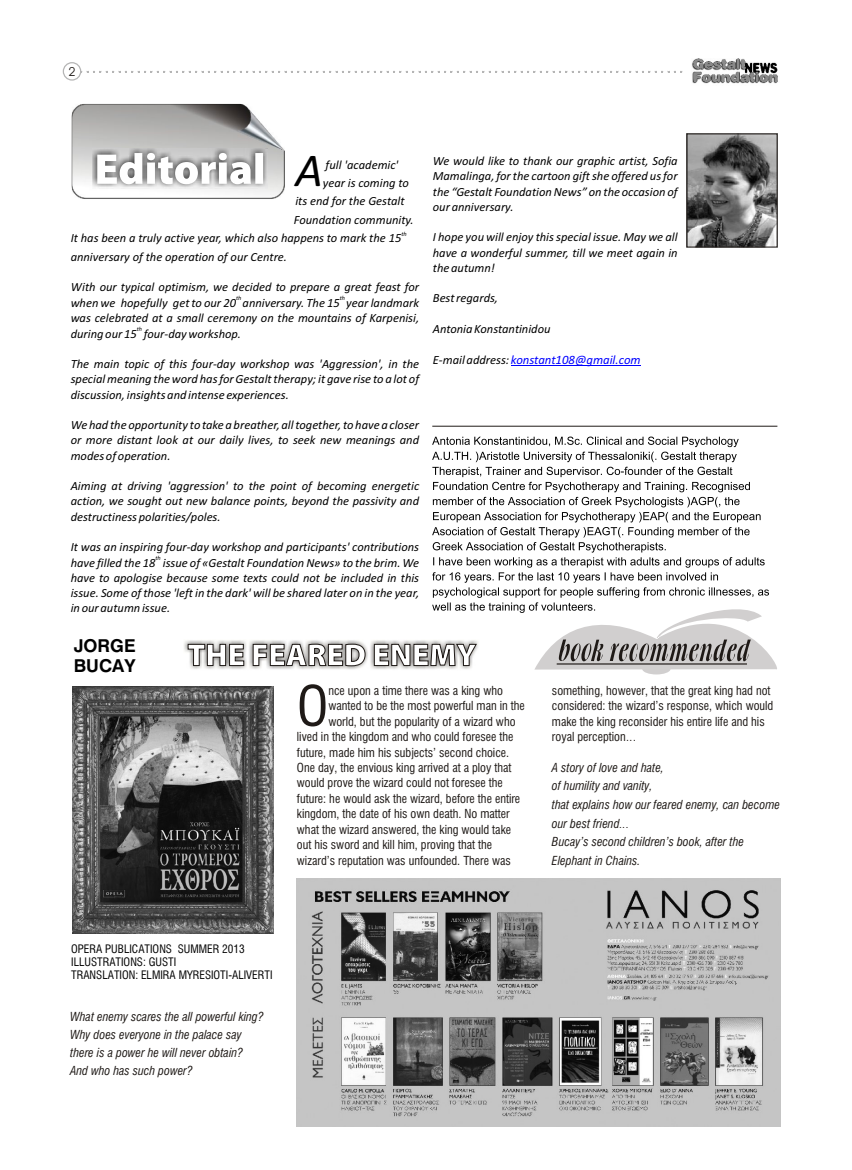
<style>
.page{position:relative;width:852px;height:1170px;background:#fff}
.page>*{position:absolute;margin:0;border:0;box-sizing:border-box;transform-origin:0 0}
.t1{font:55.25px "UB Helvetica Cond";color:#1f1a17}
.t2{font:italic 47.38px "Calibri";color:#000}
.t3{font:17.5px/20.8px "UB Helvetica,Bold";color:#000}
.t4{font:italic 12.75px "Calibri";color:#00f}
.t5{font:italic 12.5px/15.2px "Calibri";color:#000;text-align:justify}
.t6{font:12.5px/15.5px "UB Helvetica Cond";color:#1f1a17}
.t7{font:12.5px/18px "UB Helvetica Cond,Italic";color:#1f1a17}
.t8{font:12.5px "Avant Garde Bk BT";color:#1f1a17}
.t9{font:11.75px/13.2px "UB Helvetica Cond";color:#000}
.t10{font:italic 6.25px "Calibri";color:#000}
.s1{font-size:12.5px;color:#000}
</style>
<div class="page">
<img style="left:692px;top:58px;width:86px;height:26px">
<svg style="left:81px;top:71px;width:601px;height:1px"></svg>
<div style="left:63px;top:62px;width:18px;height:19px;border:1px solid #b5b5b5;border-radius:50%"></div>
<img style="left:686px;top:133px;width:91px;height:112px">
<div style="left:686px;top:134px;width:91px;height:113px;border:1px solid #1f1a17"></div>
<hr style="left:511px;top:365px;width:129px;height:1px;background:#00f">
<img style="left:72px;top:687px;width:202px;height:247px">
<img style="left:297px;top:879px;width:483px;height:248px">
<hr style="left:432px;top:426px;width:345px;height:1px;background:#1f1a17">
<img style="left:72px;top:104px;width:213px;height:95px">
<img style="left:92px;top:148px;width:176px;height:41px">
<svg style="left:97px;top:153px;width:166px;height:31px"></svg>
<svg style="left:187px;top:437px;width:590px;height:237px"></svg>
<p class="t8" style="left:69px;top:67px;width:9px">2</p>
<h2 class="t2" style="left:295px;top:150px;width:29px">A</h2>
<p class="t5" style="left:325px;top:158px;width:74px">full 'academic'</p>
<p class="t5" style="left:294px;top:175px;width:121px;line-height:18.2px;text-align:left;text-indent:29px">year is coming to its end for the Gestalt<br>Foundation community.</p>
<p class="t10" style="left:401px;top:231px;width:7px">th</p>
<p class="t5" style="left:71px;top:230px;width:332px;line-height:18.2px">It has been a truly active year, which also happens to mark the 15 anniversary of the operation of our Centre.</p>
<p class="t5" style="left:71px;top:280px;width:350px">With our typical optimism, we decided to prepare a great feast for</p>
<p class="t10" style="left:236px;top:296px;width:7px">th</p>
<p class="t10" style="left:339px;top:296px;width:7px">th</p>
<p class="t5" style="left:71px;top:296px;width:350px">when we hopefully get to our 20 anniversary. The 15 year landmark was celebrated at a small ceremony on the mountains of Karpenisi,</p>
<p class="t10" style="left:137px;top:327px;width:7px">th</p>
<p class="t5" style="left:71px;top:327px;width:172px">during our 15 four-day workshop.</p>
<p class="t5" style="left:71px;top:357px;width:350px">The main topic of this four-day workshop was 'Aggression', in the special meaning the word has for Gestalt therapy; it gave rise to a lot of discussion, insights and intense experiences.</p>
<p class="t5" style="left:71px;top:418px;width:350px">We had the opportunity to take a breather, all together, to have a closer or more distant look at our daily lives, to seek new meanings and modes of operation.</p>
<p class="t5" style="left:71px;top:479px;width:350px">Aiming at driving 'aggression' to the point of becoming energetic action, we sought out new balance points, beyond the passivity and destructiness polarities/poles.</p>
<p class="t5" style="left:71px;top:540px;width:350px">It was an inspiring four-day workshop and participants' contributions</p>
<p class="t10" style="left:155px;top:556px;width:7px">th</p>
<p class="t5" style="left:71px;top:556px;width:350px">have filled the 18 issue of «Gestalt Foundation News» to the brim. We have to apologise because some texts could not be included in this issue. Some of those 'left in the dark' will be shared later on in the year, in our autumn issue.</p>
<h3 class="t3" style="left:74px;top:637px;width:63px">JORGE<br>BUCAY</h3>
<p class="t5" style="left:432px;top:154px;width:246px">We would like to thank our graphic artist, Sofia Mamalinga, for the cartoon gift she offered us for the “Gestalt Foundation News” on the occasion of our anniversary.</p>
<p class="t5" style="left:432px;top:231px;width:246px">I hope you will enjoy this special issue. May we all have a wonderful summer, till we meet again in the autumn!</p>
<p class="t5" style="left:432px;top:292px;width:67px">Best regards,</p>
<p class="t5" style="left:432px;top:322px;width:119px">Antonia Konstantinidou</p>
<p class="t4" style="left:432px;top:354px;width:209px"><span class="s1">E-mail address:</span> konstant108@gmail.com</p>
<h1 class="t1" style="left:297px;top:683px;width:33px">O</h1>
<p class="t6" style="left:328px;top:683px;width:176px">nce upon a time there was a king who</p>
<p class="t6" style="left:551px;top:683px;width:220px">something, however, that the great king had not</p>
<p class="t6" style="left:328px;top:699px;width:198px">wanted to be the most powerful man in the</p>
<p class="t6" style="left:551px;top:699px;width:223px">considered: the wizard's response, which would</p>
<p class="t6" style="left:328px;top:714px;width:189px">world, but the popularity of a wizard who</p>
<p class="t6" style="left:551px;top:714px;width:214px">make the king reconsider his entire life and his</p>
<p class="t6" style="left:297px;top:730px;width:218px">lived in the kingdom and who could foresee the</p>
<p class="t6" style="left:551px;top:730px;width:86px">royal perception…</p>
<p class="t6" style="left:297px;top:745px;width:216px">future, made him his subjects' second choice.<br>One day, the envious king arrived at a ploy that</p>
<p class="t7" style="left:551px;top:759px;width:113px">A story of love and hate,</p>
<p class="t6" style="left:297px;top:776px;width:207px">would prove the wizard could not foresee the</p>
<p class="t7" style="left:551px;top:778px;width:102px">of humility and vanity,</p>
<p class="t6" style="left:297px;top:792px;width:225px">future: he would ask the wizard, before the entire</p>
<p class="t7" style="left:551px;top:797px;width:229px">that explains how our feared enemy, can become</p>
<p class="t6" style="left:297px;top:807px;width:214px">kingdom, the date of his own death. No matter</p>
<p class="t7" style="left:551px;top:815px;width:80px">our best friend…</p>
<p class="t6" style="left:297px;top:823px;width:216px">what the wizard answered, the king would take</p>
<p class="t7" style="left:551px;top:834px;width:193px">Bucay's second children's book, after the</p>
<p class="t6" style="left:297px;top:838px;width:215px">out his sword and kill him, proving that the wizard's reputation was unfounded. There was</p>
<p class="t7" style="left:551px;top:852px;width:90px">Elephant in Chains.</p>
<p class="t9" style="left:71px;top:943px;width:203px">OPERA PUBLICATIONS SUMMER 2013<br>ILLUSTRATIONS: GUSTI<br>TRANSLATION: ELMIRA MYRESIOTI-ALIVERTI</p>
<p class="t7" style="left:70px;top:1008px;width:195px">What enemy scares the all powerful king?<br>Why does everyone in the palace say there is a power he will never obtain?<br>And who has such power?</p>
</div>
